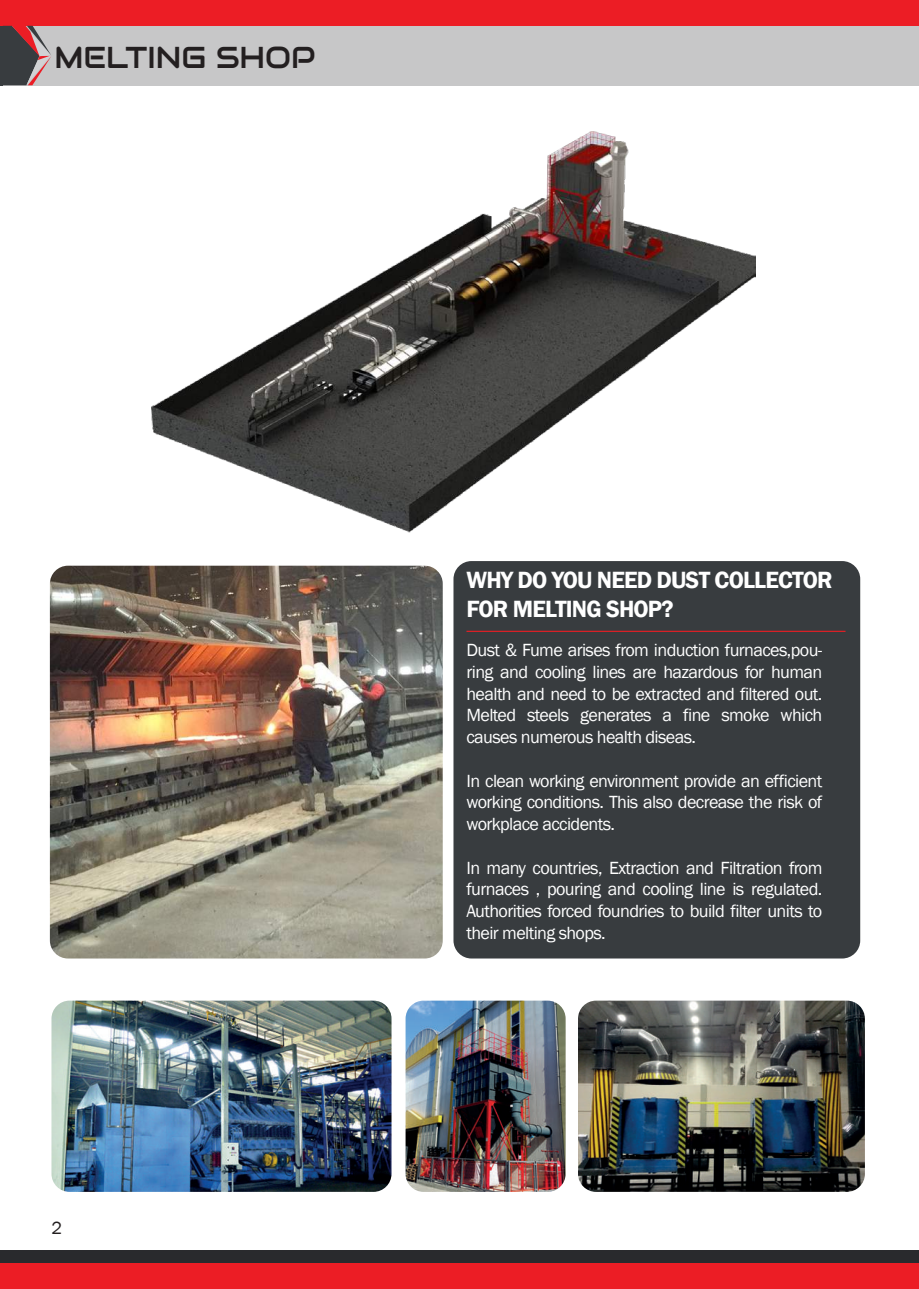
<style>
.page{position:relative;width:919px;height:1289px;background:#fff}
.page>*{position:absolute;margin:0;border:0;box-sizing:border-box;transform-origin:0 0}
.t1{font:30.15px "Audiowide";color:#231f20}
.t2{font:600 24.15px/29px "Franklin Gothic";letter-spacing:-.035em;color:#fff}
.t3{font:18.15px/21.8px "Franklin Gothic";letter-spacing:-.035em;color:#fff;text-align:justify}
.t4{font:18.15px "Franklin Gothic";color:#231f20}
</style>
<div class="page">
<div style="left:0;top:0;width:918px;height:26px;background:#ec1d25"></div>
<div style="left:0;top:1262px;width:918px;height:26px;background:#ec1d25"></div>
<div style="left:0;top:1249px;width:918px;height:13px;background:#292a2d"></div>
<div style="left:0;top:26px;width:918px;height:59px;background:#c7c7c8"></div>
<hr style="left:0;top:26px;width:3px;height:59px;background:#383c3f">
<svg style="left:3px;top:26px;width:48px;height:59px"></svg>
<img style="left:50px;top:565px;width:392px;height:393px">
<img style="left:578px;top:1000px;width:286px;height:191px">
<img style="left:51px;top:1000px;width:340px;height:191px">
<img style="left:405px;top:1000px;width:160px;height:191px">
<div style="left:453px;top:561px;width:407px;height:397px;background:#383c3f;border-radius:18px"></div>
<hr style="left:466px;top:630px;width:379px;height:2px;background:#ee1d23">
<img style="left:152px;top:131px;width:603px;height:401px">
<h1 class="t1" style="left:54px;top:38px;width:262px">MELTING SHOP</h1>
<p class="t4" style="left:51px;top:1216px;width:12px">2</p>
<h2 class="t2" style="left:466px;top:566px;width:368px">WHY DO YOU NEED DUST COLLECTOR<br>FOR MELTING SHOP?</h2>
<p class="t3" style="left:466px;top:639px;width:357px">Dust &amp; Fume arises from induction furnaces,pou&shy;ring and cooling lines are hazardous for human health and need to be extracted and filtered out.<br>Melted steels generates a fine smoke which causes numerous health diseas.</p>
<p class="t3" style="left:466px;top:770px;width:357px">In clean working environment provide an efficient working conditions. This also decrease the risk of workplace accidents.</p>
<p class="t3" style="left:466px;top:857px;width:357px">In many countries, Extraction and Filtration from furnaces , pouring and cooling line is regulated.<br>Authorities forced foundries to build filter units to their melting shops.</p>
</div>
